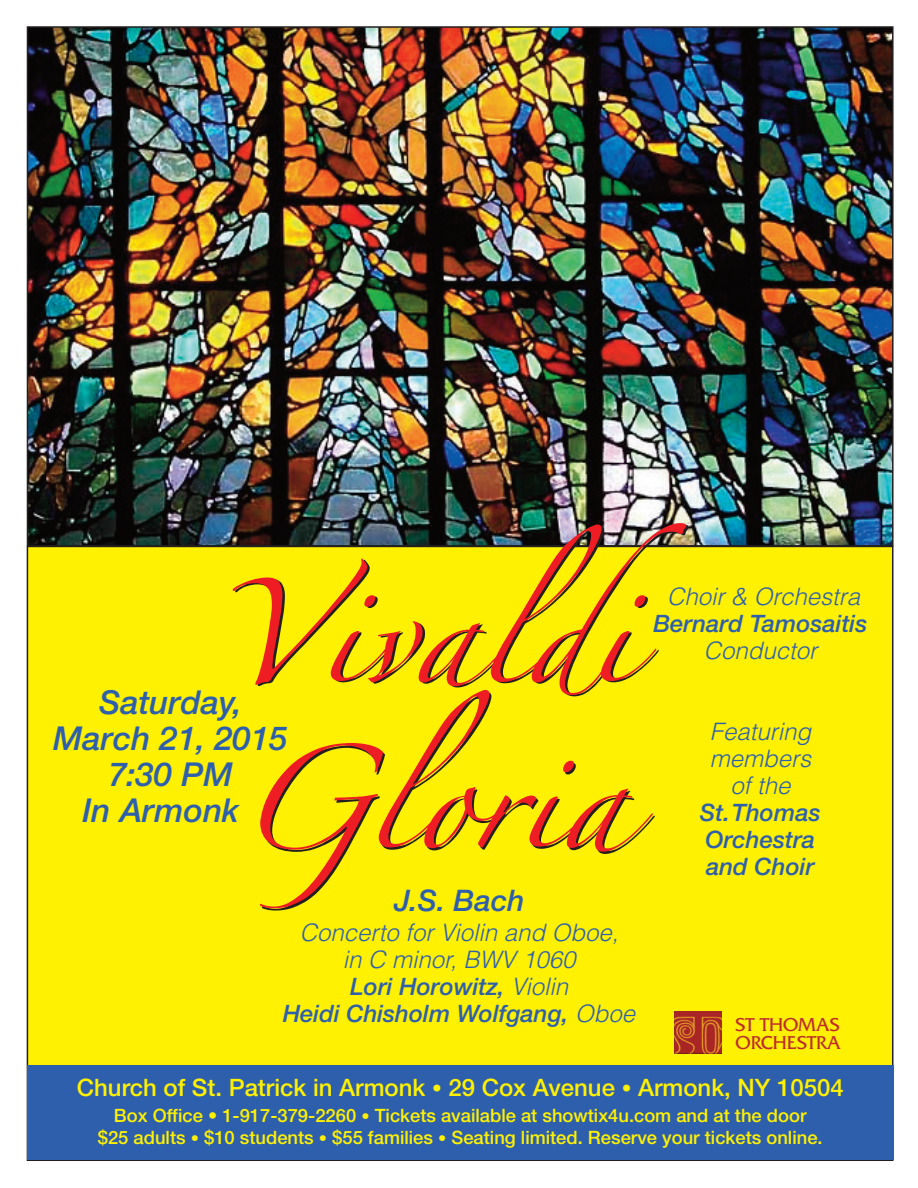
<style>
.page{position:relative;width:918px;height:1188px;background:#fff}
.page>*{position:absolute;margin:0;border:0;box-sizing:border-box;transform-origin:0 0}
.t1{font:italic 500 33px/36px "Helvetica Neue";color:#2e5fac;text-align:center}
.t2{font:italic 500 29.7px "Helvetica Neue";color:#2e5fac}
.t3{font:italic 500 24px/27px "Helvetica Neue";color:#2e5fac}
.t4{font:italic 300 24px/27px "Helvetica";color:#2e5fac;text-align:center}
.t5{font:500 24px "Helvetica Neue";color:#fff101}
.t6{font:19.5px/18.5px "Friz Quadrata";color:#bd2a2c}
.t7{font:500 18.45px/22px "Helvetica Neue";color:#fff101;text-align:center}
.s1{font-family:"Helvetica";font-weight:300}
.s2{font-size:19.5px}
.s3{font-size:16.5px}
</style>
<div class="page">
<div style="left:27px;top:546px;width:866px;height:614px;background:#fff101"></div>
<img style="left:30px;top:29px;width:861px;height:515px">
<svg style="left:260px;top:695px;width:393px;height:213px"></svg>
<svg style="left:232px;top:523px;width:454px;height:172px"></svg>
<div style="left:27px;top:1065px;width:866px;height:95px;background:#2e5fac"></div>
<img style="left:675px;top:1012px;width:47px;height:41px">
<h1 class="t1" style="left:53px;top:687px;width:236px">Saturday,<br>March 21, 2015<br>7:30 PM<br>In Armonk</h1>
<h2 class="t2" style="left:394px;top:890px;width:132px">J.S. Bach</h2>
<h3 class="t4" style="left:300px;top:919px;width:320px">Concerto for Violin and Oboe, in C minor, BWV 1060</h3>
<h3 class="t3" style="left:283px;top:975px;width:354px;text-align:center">Lori Horowitz, <span class="s1">Violin<br></span>Heidi Chisholm Wolfgang, <span class="s1">Oboe</span></h3>
<h3 class="t4" style="left:667px;top:583px;width:194px">Choir &amp; Orchestra</h3>
<h3 class="t3" style="left:653px;top:612px;width:216px">Bernard Tamosaitis</h3>
<h3 class="t4" style="left:704px;top:637px;width:115px">Conductor</h3>
<h3 class="t4" style="left:710px;top:718px;width:103px">Featuring members of the</h3>
<h3 class="t3" style="left:700px;top:801px;width:122px">St.Thomas<br>Orchestra and Choir</h3>
<p class="t6" style="left:735px;top:1015px;width:107px">ST THOMAS<br>ORCHESTRA</p>
<h3 class="t5" style="left:77px;top:1079px;width:768px">Church of St. Patrick in Armonk <span class="s2">•</span> 29 Cox Avenue <span class="s2">•</span> Armonk, NY 10504</h3>
<p class="t7" style="left:98px;top:1106px;width:726px">Box Office • 1-917-379-2260 <span class="s3">•</span> Tickets available at showtix4u.com and at the door $25 adults <span class="s3">•</span> $10 students <span class="s3">•</span> $55 families <span class="s3">•</span> Seating limited. Reserve your tickets online.</p>
</div>
